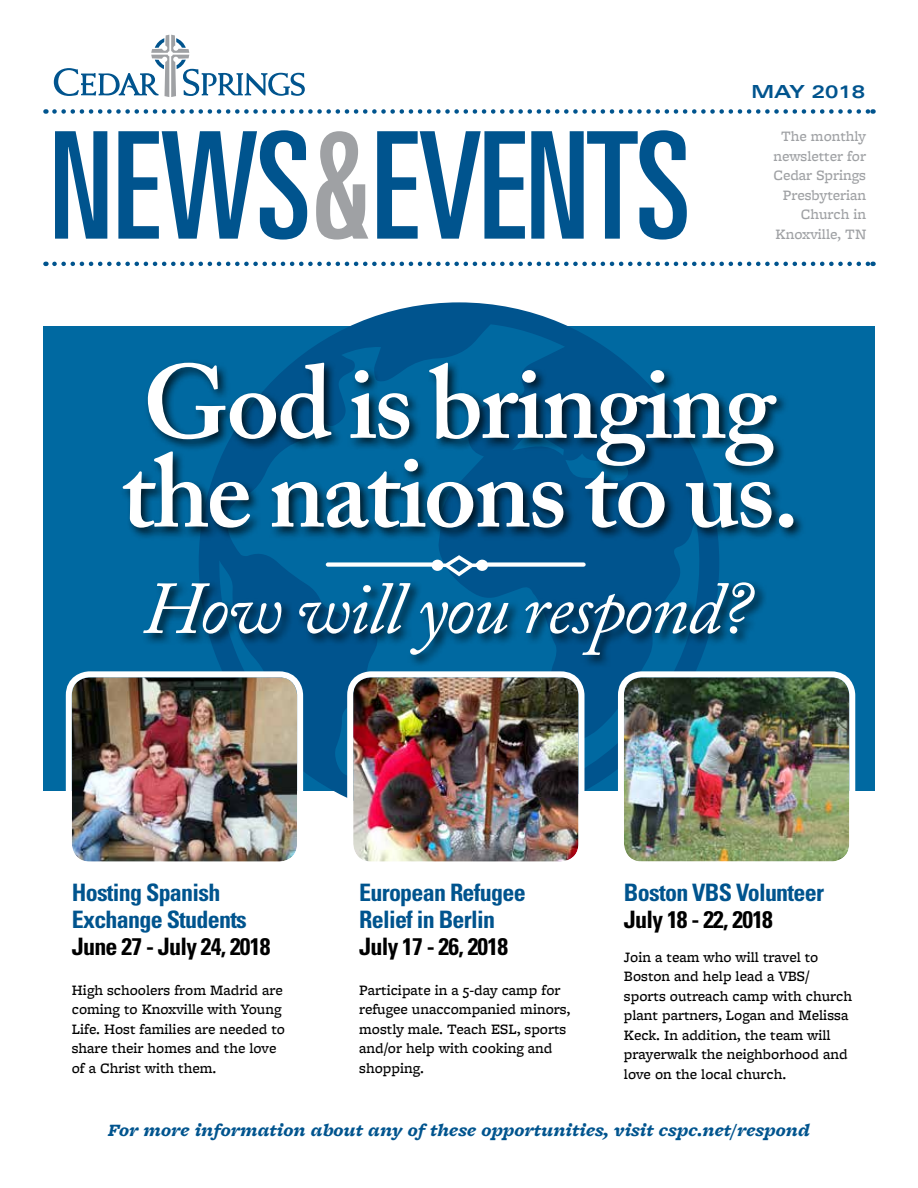
<style>
.page{position:relative;width:918px;height:1188px;background:#fff}
.page>*{position:absolute;margin:0;border:0;box-sizing:border-box;transform-origin:0 0}
.t1{font:ultra-condensed 148.8px "Univers LT Std";letter-spacing:-.01em;color:#00548e}
.t2{font:700 condensed 24px/27px "Univers LT Std";letter-spacing:-.03em;color:#00548e}
.t3{font:700 condensed 24px "Univers LT Std";letter-spacing:-.03em;color:#000}
.t4{font:italic 900 18px "Freight Micro Pro";color:#00548e}
.t5{font:700 expanded 18px "Univers LT Std";color:#00548e}
.t6{font:500 15px/19.5px "Freight Micro Pro";color:#000}
.t7{font:500 15px/19.5px "Freight Micro Pro";color:#9fa1a4;text-align:right}
.s1{color:#9fa1a4}
</style>
<div class="page">
<div style="left:43px;top:326px;width:832px;height:465px;background:#0069a1"></div>
<svg style="left:225px;top:324px;width:480px;height:474px;fill:#00548e"></svg>
<div style="left:120px;top:359px;width:686px;height:182px;background:#000;opacity:.75"></div>
<svg style="left:123px;top:363px;width:654px;height:165px"></svg>
<div style="left:779px;top:514px;width:14px;height:14px;background:#fff;border-radius:50%"></div>
<div style="left:140px;top:579px;width:627px;height:89px;background:#000;opacity:.75"></div>
<svg style="left:143px;top:560px;width:138px;height:111px"></svg>
<svg style="left:299px;top:583px;width:210px;height:72px"></svg>
<svg style="left:525px;top:582px;width:230px;height:73px"></svg>
<svg style="left:54px;top:109px;width:820px;height:5px"></svg>
<svg style="left:54px;top:262px;width:820px;height:4px"></svg>
<svg style="left:54px;top:35px;width:251px;height:62px"></svg>
<img style="left:625px;top:678px;width:223px;height:183px">
<div style="left:618px;top:671px;width:237px;height:197px;border:6px solid #fff;border-radius:21px"></div>
<img style="left:354px;top:678px;width:223px;height:183px">
<div style="left:347px;top:671px;width:237px;height:197px;border:6px solid #fff;border-radius:21px"></div>
<img style="left:73px;top:678px;width:223px;height:183px">
<div style="left:66px;top:671px;width:237px;height:197px;border:6px solid #fff;border-radius:21px"></div>
<svg style="left:326px;top:555px;width:260px;height:21px"></svg>
<h1 class="t1" style="left:50px;top:101px;width:643px">NEWS<span class="s1">&amp;</span>EVENTS</h1>
<p class="t5" style="left:752px;top:81px;width:115px">MAY 2018</p>
<p class="t7" style="left:773px;top:126px;width:94px">The monthly newsletter for<br>Cedar Springs<br>Presbyterian<br>Church in<br>Knoxville, TN</p>
<h2 class="t2" style="left:72px;top:879px;width:177px">Hosting Spanish<br>Exchange Students</h2>
<h2 class="t3" style="left:72px;top:932px;width:200px">June 27 - July 24, 2018</h2>
<h2 class="t2" style="left:359px;top:879px;width:168px">European Refugee<br>Relief in Berlin</h2>
<h2 class="t3" style="left:359px;top:932px;width:150px">July 17 - 26, 2018</h2>
<p class="t6" style="left:72px;top:980px;width:215px">High schoolers from Madrid are coming to Knoxville with Young<br>Life. Host families are needed to share their homes and the love of a Christ with them.</p>
<p class="t6" style="left:359px;top:980px;width:213px">Participate in a 5-day camp for refugee unaccompanied minors, mostly male. Teach ESL, sports and/or help with cooking and shopping.</p>
<h2 class="t2" style="left:624px;top:879px;width:202px">Boston VBS Volunteer</h2>
<h2 class="t3" style="left:624px;top:905px;width:150px">July 18 - 22, 2018</h2>
<p class="t6" style="left:624px;top:947px;width:230px">Join a team who will travel to<br>Boston and help lead a VBS/ sports outreach camp with church plant partners, Logan and Melissa<br>Keck. In addition, the team will prayerwalk the neighborhood and love on the local church.</p>
<p class="t4" style="left:108px;top:1118px;width:703px">For more information about any of these opportunities, visit cspc.net/respond</p>
</div>
